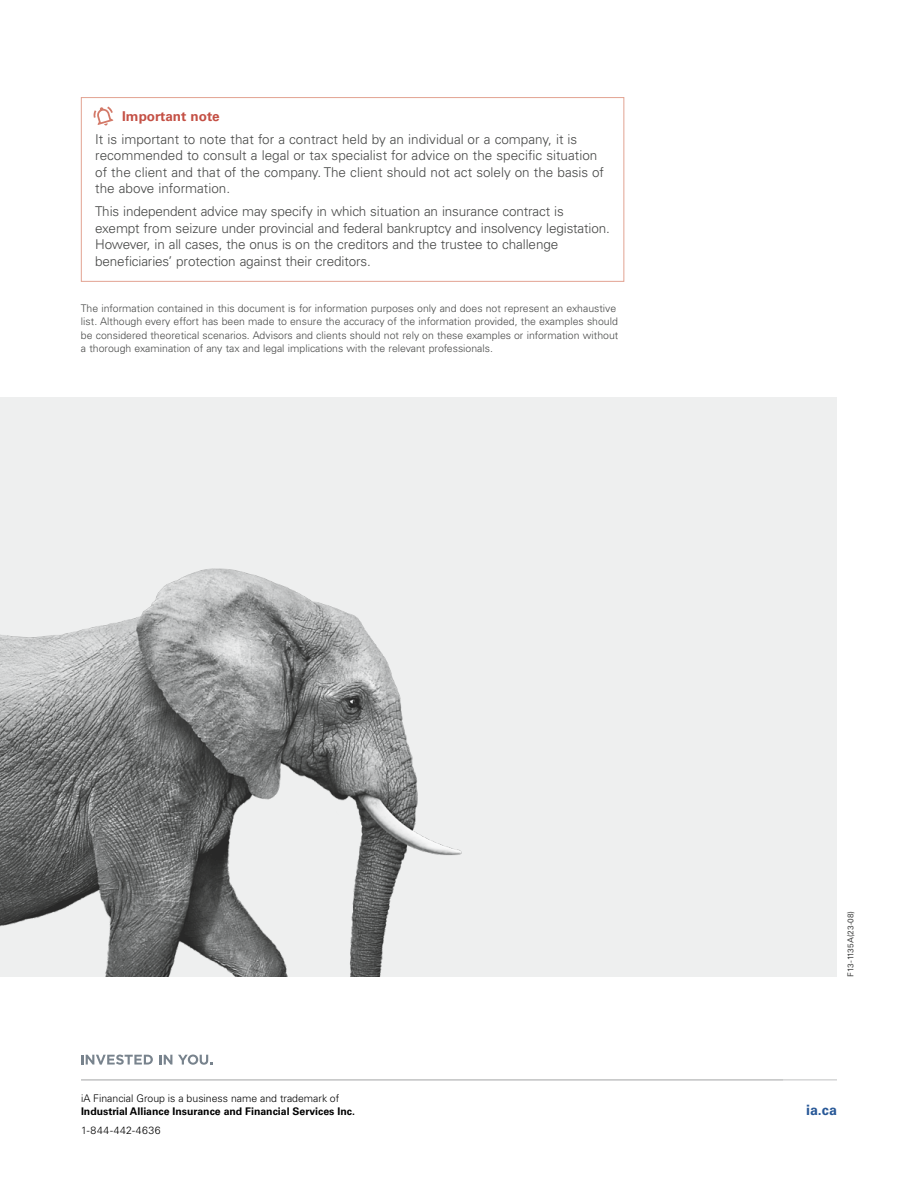
<style>
.page{position:relative;width:918px;height:1188px;background:#fff}
.page>*{position:absolute;margin:0;border:0;box-sizing:border-box;transform-origin:0 0}
.t1{font:700 14.25px "Univers LT Pro 65";color:#285897}
.Textes_courants__NEW{font:300 13.5px/16.5px "Univers LT Pro 45";letter-spacing:-.01em;color:#474847}
.Textes_courants__NEW-2{font:700 13.5px "Univers LT Pro 65";color:#c45045}
.Textes_courants__NEW-3{font:300 10.5px/13.5px "Univers LT Pro 45";color:#474847}
.t2{font:700 10.5px/12.8px "Univers LT Pro 65";color:#000}
.t3{font:300 10.5px "Univers LT Pro 45";letter-spacing:.05em;color:#000}
.t4{font:8.25px "Univers LT Pro 55 Roman";color:#474847}
.s1{font-family:"Univers LT Pro 45";font-weight:300}
</style>
<div class="page">
<div style="left:0;top:397px;width:837px;height:580px;background:#eeefef"></div>
<img style="left:0;top:568px;width:462px;height:409px">
<hr style="left:81px;top:1080px;width:756px;height:1px;background:#c0c1c2">
<div style="left:81px;top:97px;width:543px;height:185px;border:1px solid #e2a392"></div>
<svg style="left:93px;top:107px;width:20px;height:19px"></svg>
<svg style="left:81px;top:1055px;width:72px;height:10px"></svg>
<svg style="left:159px;top:1055px;width:13px;height:10px"></svg>
<svg style="left:178px;top:1055px;width:34px;height:10px"></svg>
<p class="Textes_courants__NEW-2" style="left:122px;top:107px;width:99px">Important note</p>
<p class="Textes_courants__NEW" style="left:95px;top:130px;width:510px">It is important to note that for a contract held by an individual or a company, it is recommended to consult a legal or tax specialist for advice on the specific situation of the client and that of the company. The client should not act solely on the basis of the above information.</p>
<p class="Textes_courants__NEW" style="left:95px;top:203px;width:516px">This independent advice may specify in which situation an insurance contract is exempt from seizure under provincial and federal bankruptcy and insolvency legistation.<br>However, in all cases, the onus is on the creditors and the trustee to challenge beneficiaries’ protection against their creditors.</p>
<p class="Textes_courants__NEW-3" style="left:81px;top:301px;width:539px">The information contained in this document is for information purposes only and does not represent an exhaustive list. Although every effort has been made to ensure the accuracy of the information provided, the examples should be considered theoretical scenarios. Advisors and clients should not rely on these examples or information without a thorough examination of any tax and legal implications with the relevant professionals.</p>
<p class="t2" style="left:81px;top:1091px;width:275px"><span class="s1">iA Financial Group is a business name and trademark of<br></span>Industrial Alliance Insurance and Financial Services Inc.</p>
<p class="t3" style="left:81px;top:1123px;width:81px">1-844-442-4636</p>
<p class="t4" style="left:845px;top:977px;width:68px;rotate:-90deg">F13-1135A(23-08)</p>
<p class="t1" style="left:806px;top:1099px;width:32px">ia.ca</p>
</div>
